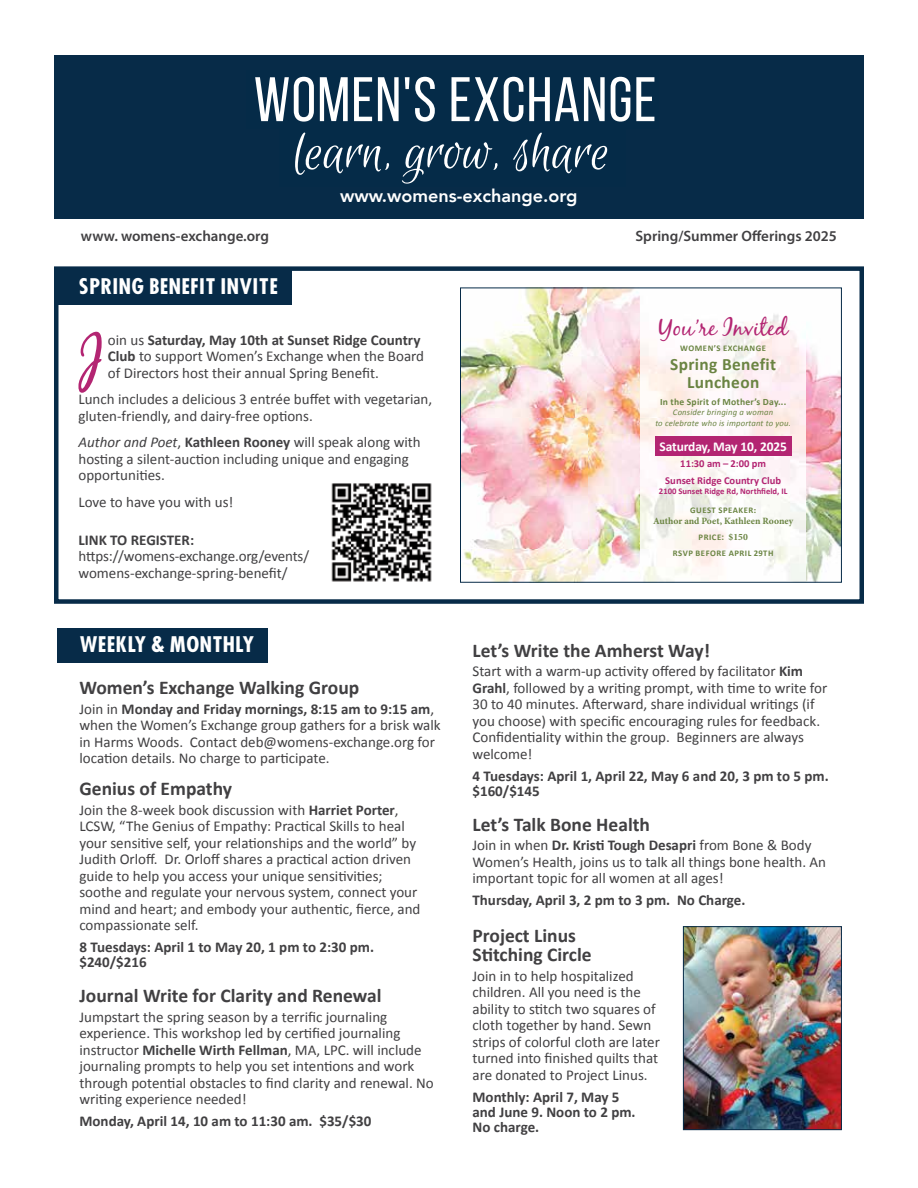
<style>
.page{position:relative;width:918px;height:1188px;background:#fff}
.page>*{position:absolute;margin:0;border:0;box-sizing:border-box;transform-origin:0 0}
.t1{font:56.85px "Black Jack";color:#b32572}
.t2{font:54.9px "Euphoria Script";color:#fff}
.t3{font:24px "Black Jack";color:#b32572}
.t4{font:700 21px "Futura Cond";color:#fff;scale:1.05 1}
.t5{font:700 19.5px/19.5px "Calibri";color:#414042}
.t6{font:800 18px "Avenir";color:#fff}
.t7{font:700 17.25px/18.3px "Calibri";letter-spacing:.02em;color:#6a8442;text-align:center}
.t8{font:15px/16.5px "Calibri";color:#414042}
.t9{font:700 15px/15px "Calibri";color:#414042}
.t10{font:600 15px "Myriad Pro";color:#414042}
.t11{font:700 13.5px "Calibri";letter-spacing:-.01em;color:#fff}
.t12{font:700 10.65px/16.6px "Calibri";color:#b32572;text-align:center}
.t13{font:700 9.6px "Minion Pro";color:#6a8442}
.t14{font:700 9.6px "Calibri";letter-spacing:.02em;color:#6a8442}
.t15{font:italic 8.7px/10.6px "Calibri";letter-spacing:.02em;color:#6a8442;text-align:center}
.t16{font:700 8.7px/15.8px "Calibri";letter-spacing:.06em;color:#6a8442;text-align:center}
.t17{font:700 8.7px/18.5px "Calibri";color:#b32572;text-align:center}
.s1{font-size:57.45px}
.s2{font-weight:700}
.s3{font-style:italic}
.s4{color:#6a8442}
.s5{font-family:"Minion Pro";font-size:9.6px;color:#6a8442}
.s6{font-size:9.6px}
.s7{font-family:"Minion Pro";font-size:9.6px}
</style>
<div class="page">
<div style="left:54px;top:266px;width:810px;height:338px;border:4px solid #072b48"></div>
<div style="left:54px;top:55px;width:810px;height:163px;background:#072b48"></div>
<svg style="left:255px;top:77px;width:59px;height:45px"></svg>
<svg style="left:320px;top:77px;width:28px;height:44px"></svg>
<svg style="left:354px;top:77px;width:18px;height:44px"></svg>
<svg style="left:378px;top:77px;width:21px;height:44px"></svg>
<svg style="left:405px;top:77px;width:30px;height:45px"></svg>
<svg style="left:452px;top:77px;width:71px;height:45px"></svg>
<svg style="left:529px;top:77px;width:76px;height:44px"></svg>
<svg style="left:611px;top:77px;width:19px;height:45px"></svg>
<svg style="left:636px;top:77px;width:18px;height:44px"></svg>
<div style="left:58px;top:628px;width:210px;height:34px;background:#072b48"></div>
<div style="left:57px;top:271px;width:234px;height:34px;background:#072b48"></div>
<img style="left:685px;top:928px;width:155px;height:200px">
<div style="left:683px;top:926px;width:159px;height:204px;border:1px solid #072b48"></div>
<img style="left:462px;top:290px;width:378px;height:291px">
<div style="left:655px;top:436px;width:136px;height:20px;background:#b32572"></div>
<div style="left:460px;top:288px;width:382px;height:295px;border:1px solid #072b48"></div>
<img style="left:331px;top:483px;width:101px;height:99px">
<h2 class="t2" style="left:178px;top:126px;width:433px">learn, g<span class="s1">l</span>r<span class="s1">e</span>o<span class="s1">a</span>w<span class="s1">rn</span>, <span class="s1">,</span>sh<span class="s1">g</span>a<span class="s1">ro</span>re<span class="s1">w, share</span></h2>
<p class="t6" style="left:340px;top:182px;width:239px">www.womens-exchange.org</p>
<p class="t10" style="left:81px;top:226px;width:190px">www. womens-exchange.org</p>
<p class="t10" style="left:636px;top:226px;width:203px">Spring/Summer Offerings 2025</p>
<h3 class="t4" style="left:78px;top:273px;width:191px">SPRING BENEFIT INVITE</h3>
<h1 class="t1" style="left:78px;top:322px;width:28px">J</h1>
<p class="t8" style="left:108px;top:331px;width:318px">oin us <span class="s2">Saturday, May 10th at Sunset Ridge Country<br>Club</span> to support Women’s Exchange when the Board of Directors host their annual Spring Benefit.</p>
<p class="t8" style="left:78px;top:390px;width:355px">Lunch includes a delicious 3 entrée buffet with vegetarian, gluten-friendly, and dairy-free options.</p>
<p class="t8" style="left:78px;top:433px;width:344px"><span class="s3">Author and Poet</span>, <span class="s2">Kathleen Rooney</span> will speak along with hosting a silent-auction including unique and engaging opportunities.</p>
<p class="t8" style="left:78px;top:493px;width:156px">Love to have you with us!</p>
<p class="t9" style="left:78px;top:532px;width:117px">LINK TO REGISTER:</p>
<p class="t8" style="left:78px;top:548px;width:232px">https://womens-exchange.org/events/ womens-exchange-spring-benefit/</p>
<h3 class="t4" style="left:79px;top:631px;width:168px">WEEKLY &amp; MONTHLY</h3>
<h3 class="t5" style="left:79px;top:677px;width:281px">Women’s Exchange Walking Group</h3>
<p class="t8" style="left:79px;top:700px;width:363px">Join in <span class="s2">Monday and Friday mornings, 8:15 am to 9:15 am</span>, when the Women’s Exchange group gathers for a brisk walk in Harms Woods. Contact deb@womens-exchange.org for location details. No charge to participate.</p>
<h3 class="t5" style="left:79px;top:778px;width:154px">Genius of Empathy</h3>
<p class="t8" style="left:79px;top:801px;width:343px">Join the 8-week book discussion with <span class="s2">Harriet Porter</span>, LCSW, “The Genius of Empathy: Practical Skills to heal your sensitive self, your relationships and the world” by Judith Orloff. Dr. Orloff shares a practical action driven guide to help you access your unique sensitivities; soothe and regulate your nervous system, connect your mind and heart; and embody your authentic, fierce, and compassionate self.</p>
<p class="t9" style="left:79px;top:939px;width:296px">8 Tuesdays: April 1 to May 20, 1 pm to 2:30 pm. $240/$216</p>
<h3 class="t5" style="left:79px;top:985px;width:304px">Journal Write for Clarity and Renewal</h3>
<p class="t8" style="left:79px;top:1008px;width:356px">Jumpstart the spring season by a terrific journaling experience. This workshop led by certified journaling instructor <span class="s2">Michelle Wirth Fellman</span>, MA, LPC. will include journaling prompts to help you set intentions and work through potential obstacles to find clarity and renewal. No writing experience needed!</p>
<p class="t9" style="left:79px;top:1113px;width:294px">Monday, April 14, 10 am to 11:30 am. $35/$30</p>
<h3 class="t3" style="left:659px;top:313px;width:130px">You’re Invited</h3>
<p class="t16" style="left:680px;top:340px;width:87px">WOMEN’S EXCHANGE</p>
<p class="t7" style="left:670px;top:354px;width:107px">Spring Benefit<br>Luncheon</p>
<p class="t14" style="left:660px;top:395px;width:128px">In the Spirit of Mother’s Day...</p>
<p class="t15" style="left:655px;top:407px;width:137px">Consider bringing a woman<br>to celebrate who is important to you.</p>
<p class="t11" style="left:660px;top:437px;width:129px">Saturday, May 10, 2025</p>
<p class="t12" style="left:665px;top:455px;width:117px">11:30 am – 2:00 pm<br>Sunset Ridge Country Club</p>
<p class="t17" style="left:659px;top:482px;width:130px">2100 Sunset Ridge Rd, Northfield, IL<br><span class="s4">GUEST SPEAKER</span><span class="s5">:</span></p>
<p class="t13" style="left:653px;top:515px;width:142px">Author and Poet, Kathleen Rooney</p>
<p class="t16" style="left:673px;top:529px;width:102px">PRICE<span class="s6">:</span> <span class="s7">$150<br></span>RSVP BEFORE APRIL 29TH</p>
<h3 class="t5" style="left:472px;top:640px;width:239px">Let’s Write the Amherst Way!</h3>
<p class="t8" style="left:472px;top:663px;width:356px">Start with a warm-up activity offered by facilitator <span class="s2">Kim Grahl</span>, followed by a writing prompt, with time to write for 30 to 40 minutes. Afterward, share individual writings (if you choose) with specific encouraging rules for feedback.<br>Confidentiality within the group. Beginners are always welcome!</p>
<p class="t9" style="left:472px;top:768px;width:358px">4 Tuesdays: April 1, April 22, May 6 and 20, 3 pm to 5 pm. $160/$145</p>
<h3 class="t5" style="left:472px;top:814px;width:179px">Let’s Talk Bone Health</h3>
<p class="t8" style="left:472px;top:837px;width:355px">Join in when <span class="s2">Dr. Kristi Tough Desapri</span> from Bone &amp; Body<br>Women’s Health, joins us to talk all things bone health. An important topic for all women at all ages!</p>
<p class="t9" style="left:472px;top:892px;width:274px">Thursday, April 3, 2 pm to 3 pm. No Charge.</p>
<h3 class="t5" style="left:472px;top:925px;width:121px">Project Linus<br>Stitching Circle</h3>
<p class="t8" style="left:472px;top:967px;width:189px">Join in to help hospitalized children. All you need is the ability to stitch two squares of cloth together by hand. Sewn strips of colorful cloth are later turned into finished quilts that are donated to Project Linus.</p>
<p class="t9" style="left:472px;top:1089px;width:165px">Monthly: April 7, May 5 and June 9. Noon to 2 pm.<br>No charge.</p>
</div>
